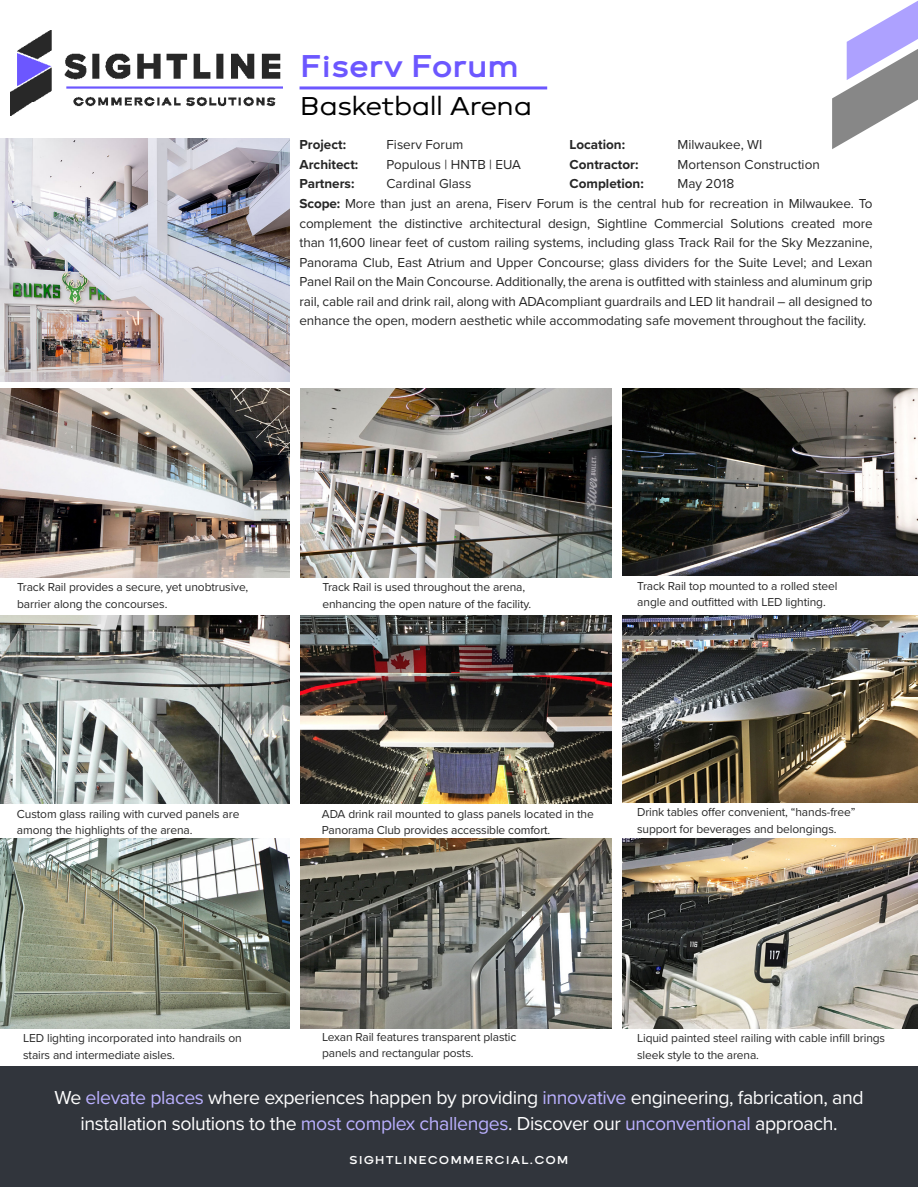
<style>
.page{position:relative;width:918px;height:1188px;background:#fff}
.page>*{position:absolute;margin:0;border:0;box-sizing:border-box;transform-origin:0 0}
.t1{font:700 33px "Brooklyn";letter-spacing:-.02em;color:#6c57ff}
.t2{font:27px "Brooklyn";letter-spacing:-.02em;color:#000}
.t3{font:19.5px/25.5px "Proxima Nova";letter-spacing:-.02em;color:#fff;text-align:center}
.t4{font:13.5px/19.5px "Proxima Nova";letter-spacing:-.01em;color:#272727;text-align:justify}
.t5{font:13.5px "Proxima Nova";color:#262626}
.t6{font:700 13.5px "Proxima Nova";color:#262626}
.t7{font:12px/16.5px "Proxima Nova";letter-spacing:-.01em;color:#282828}
.t8{font:700 12px "Brooklyn";letter-spacing:.075em;color:#fff}
.s1{font-weight:700}
.s2{color:#bab0ff}
</style>
<div class="page">
<svg style="left:832px;top:1px;width:86px;height:148px"></svg>
<img style="left:11px;top:30px;width:272px;height:85px">
<hr style="left:300px;top:86px;width:247px;height:3px;background:#6c57ff">
<div style="left:0;top:1066px;width:918px;height:121px;background:#31353c"></div>
<img style="left:0;top:615px;width:289px;height:189px">
<img style="left:300px;top:838px;width:311px;height:190px">
<img style="left:622px;top:615px;width:296px;height:187px">
<img style="left:0;top:138px;width:289px;height:243px">
<img style="left:0;top:388px;width:289px;height:189px">
<img style="left:300px;top:388px;width:311px;height:189px">
<img style="left:622px;top:388px;width:296px;height:188px">
<img style="left:0;top:838px;width:289px;height:190px">
<img style="left:622px;top:838px;width:296px;height:190px">
<img style="left:300px;top:615px;width:311px;height:189px">
<p class="t1" style="left:300px;top:50px;width:221px">Fiserv Forum</p>
<p class="t2" style="left:300px;top:93px;width:234px">Basketball Arena</p>
<p class="t6" style="left:300px;top:134px;width:48px">Project:</p>
<p class="t5" style="left:387px;top:134px;width:78px">Fiserv Forum</p>
<p class="t6" style="left:570px;top:134px;width:57px">Location:</p>
<p class="t5" style="left:678px;top:134px;width:86px">Milwaukee, WI</p>
<p class="t6" style="left:300px;top:154px;width:60px">Architect:</p>
<p class="t5" style="left:387px;top:154px;width:136px">Populous | HNTB | EUA</p>
<p class="t6" style="left:570px;top:154px;width:70px">Contractor:</p>
<p class="t5" style="left:678px;top:154px;width:144px">Mortenson Construction</p>
<p class="t6" style="left:300px;top:173px;width:56px">Partners:</p>
<p class="t5" style="left:387px;top:173px;width:86px">Cardinal Glass</p>
<p class="t6" style="left:570px;top:173px;width:76px">Completion:</p>
<p class="t5" style="left:678px;top:173px;width:58px">May 2018</p>
<p class="t4" style="left:300px;top:193px;width:575px"><span class="s1">Scope:</span> More than just an arena, Fiserv Forum is the central hub for recreation in Milwaukee. To complement the distinctive architectural design, Sightline Commercial Solutions created more than 11,600 linear feet of custom railing systems, including glass Track Rail for the Sky Mezzanine, Panorama Club, East Atrium and Upper Concourse; glass dividers for the Suite Level; and Lexan Panel Rail on the Main Concourse. Additionally, the arena is outfitted with stainless and aluminum grip rail, cable rail and drink rail, along with ADAcompliant guardrails and LED lit handrail – all designed to enhance the open, modern aesthetic while accommodating safe movement throughout the facility.</p>
<p class="t7" style="left:17px;top:578px;width:233px">Track Rail provides a secure, yet unobtrusive,</p>
<p class="t7" style="left:17px;top:595px;width:152px">barrier along the concourses.</p>
<p class="t7" style="left:322px;top:578px;width:204px">Track Rail is used throughout the arena,</p>
<p class="t7" style="left:322px;top:595px;width:210px">enhancing the open nature of the facility.</p>
<p class="t7" style="left:637px;top:577px;width:202px">Track Rail top mounted to a rolled steel</p>
<p class="t7" style="left:637px;top:593px;width:190px">angle and outfitted with LED lighting.</p>
<p class="t7" style="left:17px;top:805px;width:224px">Custom glass railing with curved panels are</p>
<p class="t7" style="left:17px;top:822px;width:177px">among the highlights of the arena.</p>
<p class="t7" style="left:23px;top:1030px;width:220px">LED lighting incorporated into handrails on</p>
<p class="t7" style="left:23px;top:1046px;width:153px">stairs and intermediate aisles.</p>
<p class="t7" style="left:322px;top:805px;width:273px">ADA drink rail mounted to glass panels located in the<br>Panorama Club provides accessible comfort.</p>
<p class="t7" style="left:637px;top:804px;width:220px">Drink tables offer convenient, “hands-free” support for beverages and belongings.</p>
<p class="t7" style="left:322px;top:1028px;width:196px">Lexan Rail features transparent plastic</p>
<p class="t7" style="left:322px;top:1045px;width:153px">panels and rectangular posts.</p>
<p class="t7" style="left:637px;top:1030px;width:250px">Liquid painted steel railing with cable infill brings sleek style to the arena.</p>
<p class="t3" style="left:54px;top:1084px;width:811px">We <span class="s2">elevate places</span> where experiences happen by providing <span class="s2">innovative</span> engineering, fabrication, and installation solutions to the <span class="s2">most complex challenges</span>. Discover our <span class="s2">unconventional</span> approach.</p>
<p class="t8" style="left:349px;top:1154px;width:221px">SIGHTLINECOMMERCIAL.COM</p>
</div>
